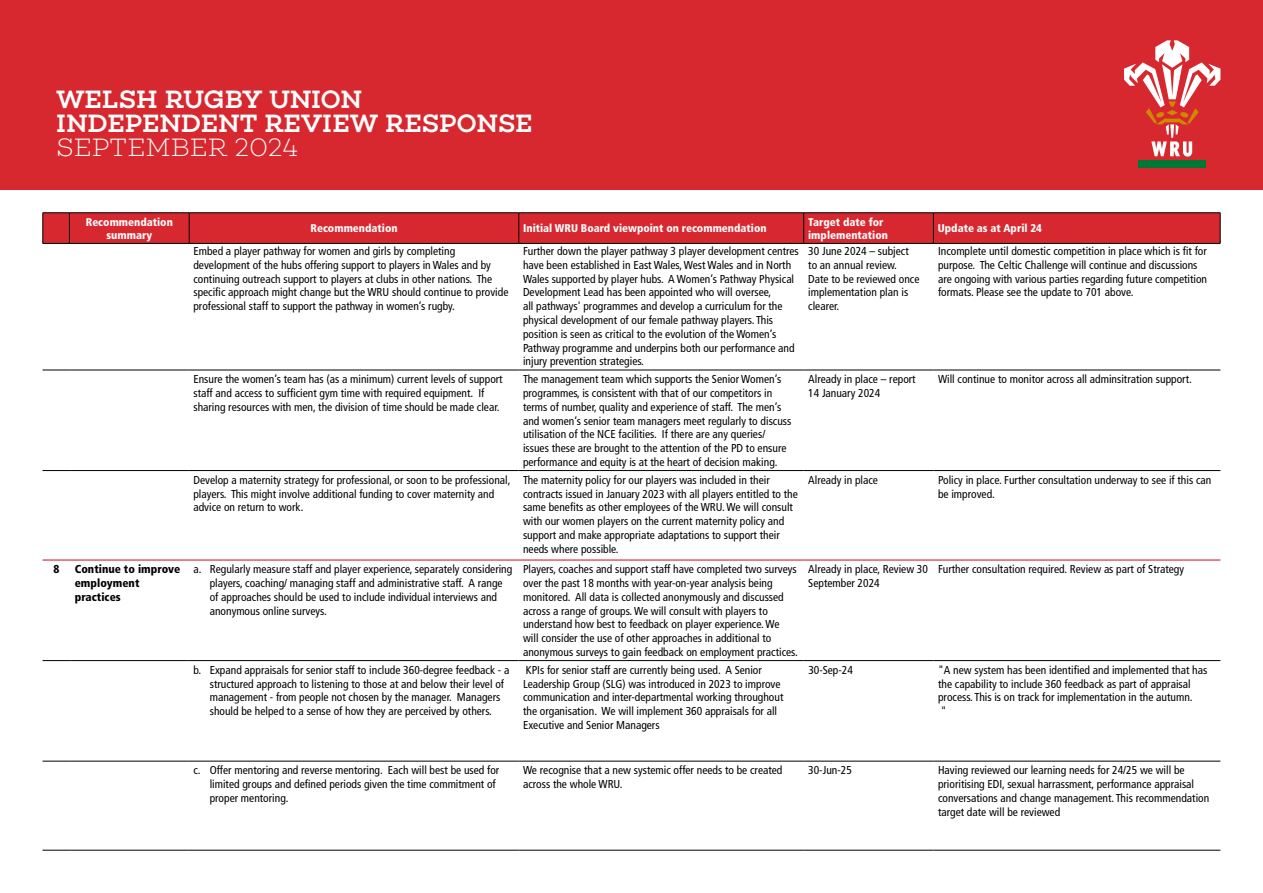
<style>
.page{position:relative;width:1263px;height:893px;background:#fff}
.page>*{position:absolute;margin:0;border:0;box-sizing:border-box;transform-origin:0 0}
.t1{font:500 25.5px/24.5px "Choplin";letter-spacing:-.005em;color:#fff}
.t2{font:200 25.5px "Choplin";letter-spacing:.01em;color:#fff}
.t3{font:condensed 11.55px/13.8px "Frutiger LT Std";color:#000}
.t4{font:900 condensed 11.55px/13.8px "Frutiger LT Std";color:#000}
.t5{font:900 condensed 11.1px/13.4px "Frutiger LT Std";color:#fff;text-align:center}
</style>
<div class="page">
<div style="left:0;top:0;width:1263px;height:190px;background:#d7282f"></div>
<div style="left:1138px;top:160px;width:68px;height:8px;background:#007835"></div>
<svg style="left:1124px;top:40px;width:96px;height:117px"></svg>
<svg style="left:43px;top:370px;width:27px;height:1px"></svg>
<hr style="left:70px;top:370px;width:119px;height:1px;background:#000">
<hr style="left:189px;top:370px;width:329px;height:1px;background:#000">
<hr style="left:518px;top:370px;width:286px;height:1px;background:#000">
<hr style="left:804px;top:370px;width:129px;height:1px;background:#000">
<hr style="left:933px;top:370px;width:287px;height:1px;background:#000">
<svg style="left:43px;top:470px;width:27px;height:1px"></svg>
<hr style="left:70px;top:470px;width:119px;height:1px;background:#000">
<hr style="left:189px;top:470px;width:329px;height:1px;background:#000">
<hr style="left:518px;top:470px;width:286px;height:1px;background:#000">
<hr style="left:804px;top:470px;width:129px;height:1px;background:#000">
<hr style="left:933px;top:470px;width:287px;height:1px;background:#000">
<svg style="left:43px;top:761px;width:27px;height:1px"></svg>
<hr style="left:70px;top:761px;width:119px;height:1px;background:#000">
<hr style="left:189px;top:761px;width:329px;height:1px;background:#000">
<hr style="left:518px;top:761px;width:286px;height:1px;background:#000">
<hr style="left:804px;top:761px;width:129px;height:1px;background:#000">
<hr style="left:933px;top:761px;width:287px;height:1px;background:#000">
<svg style="left:43px;top:850px;width:27px;height:1px"></svg>
<hr style="left:70px;top:850px;width:119px;height:1px;background:#000">
<hr style="left:189px;top:850px;width:329px;height:1px;background:#000">
<hr style="left:518px;top:850px;width:286px;height:1px;background:#000">
<hr style="left:804px;top:850px;width:129px;height:1px;background:#000">
<hr style="left:933px;top:850px;width:287px;height:1px;background:#000">
<hr style="left:43px;top:559px;width:27px;height:2px;background:#d7282f">
<hr style="left:70px;top:559px;width:119px;height:2px;background:#d7282f">
<hr style="left:189px;top:559px;width:329px;height:2px;background:#d7282f">
<hr style="left:518px;top:559px;width:286px;height:2px;background:#d7282f">
<hr style="left:804px;top:559px;width:129px;height:2px;background:#d7282f">
<hr style="left:933px;top:559px;width:287px;height:2px;background:#d7282f">
<svg style="left:43px;top:660px;width:27px;height:1px"></svg>
<hr style="left:70px;top:660px;width:119px;height:1px;background:#000">
<hr style="left:189px;top:660px;width:329px;height:1px;background:#000">
<hr style="left:518px;top:660px;width:286px;height:1px;background:#000">
<hr style="left:804px;top:660px;width:129px;height:1px;background:#000">
<hr style="left:933px;top:660px;width:287px;height:1px;background:#000">
<hr style="left:1220px;top:213px;width:1px;height:30px;background:#000">
<svg style="left:43px;top:212px;width:1177px;height:32px;background:#ce272e"></svg>
<hr style="left:69px;top:243px;width:120px;height:1px;background:#000">
<hr style="left:189px;top:243px;width:330px;height:1px;background:#000">
<hr style="left:519px;top:243px;width:285px;height:1px;background:#000">
<hr style="left:804px;top:243px;width:129px;height:1px;background:#000">
<hr style="left:933px;top:243px;width:287px;height:1px;background:#000">
<h1 class="t1" style="left:56px;top:87px;width:478px">WELSH RUGBY UNION<br>INDEPENDENT REVIEW RESPONSE</h1>
<h1 class="t2" style="left:56px;top:133px;width:244px">SEPTEMBER 2024</h1>
<p class="t5" style="left:86px;top:215px;width:89px">Recommendation summary</p>
<p class="t5" style="left:310px;top:222px;width:89px">Recommendation</p>
<p class="t5" style="left:523px;top:222px;width:245px">Initial WRU Board viewpoint on recommendation</p>
<p class="t5" style="left:808px;top:215px;width:81px;text-align:left">Target date for implementation</p>
<p class="t5" style="left:938px;top:222px;width:106px">Update as at April 24</p>
<p class="t3" style="left:193px;top:244px;width:317px">Embed a player pathway for women and girls by completing development of the hubs offering support to players in Wales and by continuing outreach support to players at clubs in other nations. The specific approach might change but the WRU should continue to provide professional staff to support the pathway in women’s rugby.</p>
<p class="t3" style="left:523px;top:244px;width:277px">Further down the player pathway 3 player development centres have been established in East Wales, West Wales and in North Wales supported by player hubs. A Women’s Pathway Physical Development Lead has been appointed who will oversee,<br>all pathways' programmes and develop a curriculum for the physical development of our female pathway players. This position is seen as critical to the evolution of the Women’s Pathway programme and underpins both our performance and injury prevention strategies.</p>
<p class="t3" style="left:808px;top:244px;width:113px">30 June 2024 – subject to an annual review.<br>Date to be reviewed once implementation plan is clearer.</p>
<p class="t3" style="left:938px;top:244px;width:271px">Incomplete until domestic competition in place which is fit for purpose. The Celtic Challenge will continue and discussions are ongoing with various parties regarding future competition formats. Please see the update to 701 above.</p>
<p class="t3" style="left:193px;top:372px;width:311px">Ensure the women’s team has (as a minimum) current levels of support staff and access to sufficient gym time with required equipment. If sharing resources with men, the division of time should be made clear.</p>
<p class="t3" style="left:523px;top:372px;width:270px">The management team which supports the Senior Women’s programmes, is consistent with that of our competitors in terms of number, quality and experience of staff. The men’s and women’s senior team managers meet regularly to discuss utilisation of the NCE facilities. If there are any queries/ issues these are brought to the attention of the PD to ensure performance and equity is at the heart of decision making.</p>
<p class="t3" style="left:808px;top:372px;width:109px">Already in place – report<br>14 January 2024</p>
<p class="t3" style="left:938px;top:372px;width:255px">Will continue to monitor across all adminsitration support.</p>
<p class="t3" style="left:193px;top:473px;width:319px">Develop a maternity strategy for professional, or soon to be professional, players. This might involve additional funding to cover maternity and advice on return to work.</p>
<p class="t3" style="left:523px;top:473px;width:276px">The maternity policy for our players was included in their contracts issued in January 2023 with all players entitled to the same benefits as other employees of the WRU. We will consult with our women players on the current maternity policy and support and make appropriate adaptations to support their needs where possible.</p>
<p class="t3" style="left:808px;top:473px;width:71px">Already in place</p>
<p class="t3" style="left:938px;top:473px;width:275px">Policy in place. Further consultation underway to see if this can be improved.</p>
<p class="t4" style="left:53px;top:562px;width:7px">8</p>
<p class="t4" style="left:75px;top:562px;width:107px">Continue to improve employment practices</p>
<p class="t3" style="left:210px;top:562px;width:304px;text-indent:-16px">a. Regularly measure staff and player experience, separately considering players, coaching/ managing staff and administrative staff. A range of approaches should be used to include individual interviews and anonymous online surveys.</p>
<p class="t3" style="left:523px;top:562px;width:276px">Players, coaches and support staff have completed two surveys over the past 18 months with year-on-year analysis being monitored. All data is collected anonymously and discussed across a range of groups. We will consult with players to understand how best to feedback on player experience. We will consider the use of other approaches in additional to anonymous surveys to gain feedback on employment practices.</p>
<p class="t3" style="left:808px;top:562px;width:121px">Already in place, Review 30<br>September 2024</p>
<p class="t3" style="left:938px;top:562px;width:248px">Further consultation required. Review as part of Strategy</p>
<p class="t3" style="left:210px;top:663px;width:301px;text-indent:-16px">b. Expand appraisals for senior staff to include 360-degree feedback - a structured approach to listening to those at and below their level of management - from people not chosen by the manager. Managers should be helped to a sense of how they are perceived by others.</p>
<p class="t3" style="left:523px;top:663px;width:262px">KPIs for senior staff are currently being used. A Senior Leadership Group (SLG) was introduced in 2023 to improve communication and inter-departmental working throughout the organisation. We will implement 360 appraisals for all Executive and Senior Managers</p>
<p class="t3" style="left:808px;top:663px;width:46px">30-Sep-24</p>
<p class="t3" style="left:938px;top:663px;width:271px">"A new system has been identified and implemented that has the capability to include 360 feedback as part of appraisal process. This is on track for implementation in the autumn.<br>"</p>
<p class="t3" style="left:210px;top:763px;width:291px;text-indent:-16px">c. Offer mentoring and reverse mentoring. Each will best be used for limited groups and defined periods given the time commitment of proper mentoring.</p>
<p class="t3" style="left:523px;top:763px;width:261px">We recognise that a new systemic offer needs to be created across the whole WRU.</p>
<p class="t3" style="left:808px;top:763px;width:45px">30-Jun-25</p>
<p class="t3" style="left:938px;top:763px;width:273px">Having reviewed our learning needs for 24/25 we will be prioritising EDI, sexual harrassment, performance appraisal conversations and change management. This recommendation target date will be reviewed</p>
</div>
